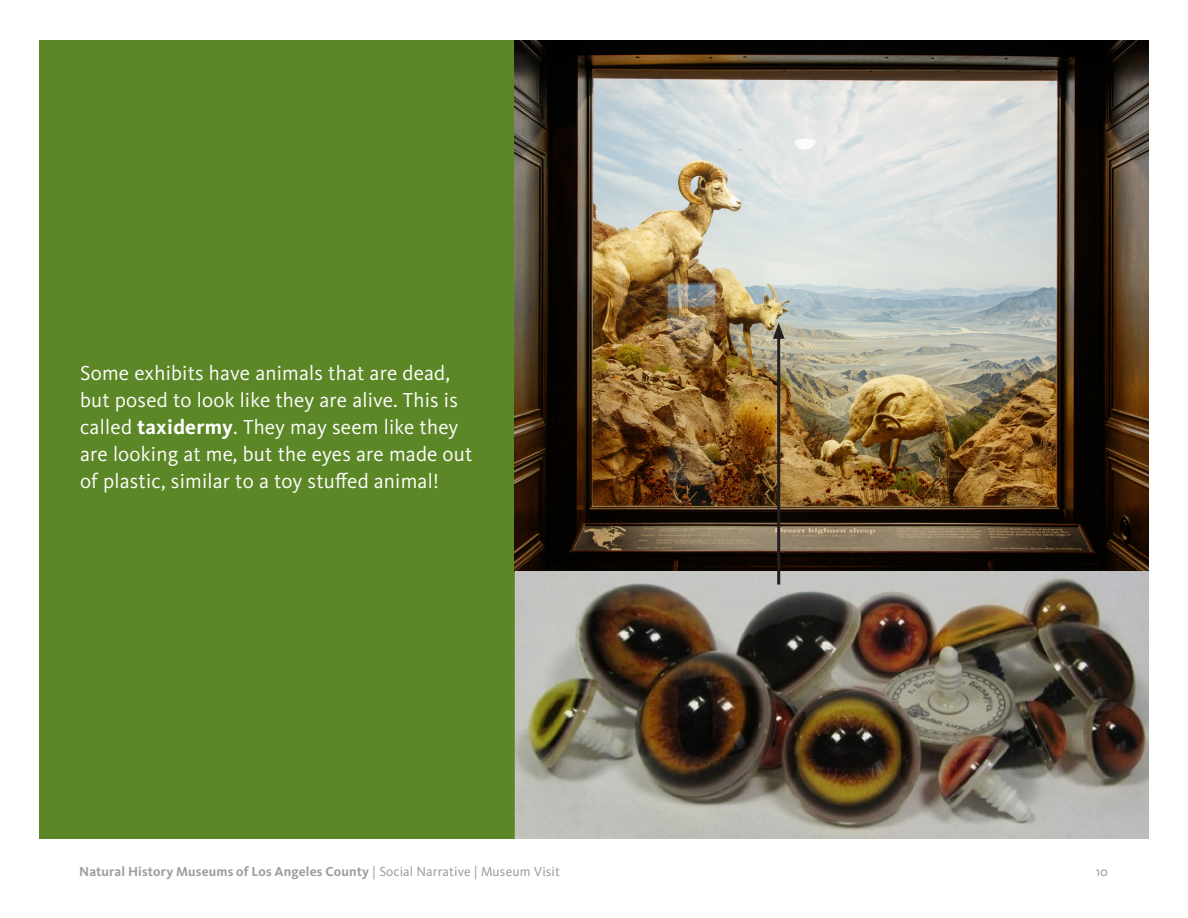
<style>
.page{position:relative;width:1188px;height:918px;background:#fff}
.page>*{position:absolute;margin:0;border:0;box-sizing:border-box;transform-origin:0 0}
.Section_Subhead{font:21px/27px "Kievit OT";letter-spacing:.01em;color:#fff}
.t1{font:700 13.5px "Kievit OT";letter-spacing:.01em;color:#9d9fa2}
.t2{font:13.5px "Kievit OT";color:#9d9fa2}
.s1{font-weight:700}
.s2{font-weight:400}
</style>
<div class="page">
<div style="left:40px;top:40px;width:475px;height:799px;background:#5c8727"></div>
<img style="left:515px;top:40px;width:633px;height:799px">
<hr style="left:777px;top:333px;width:3px;height:252px;background:#231f20">
<svg style="left:773px;top:323px;width:12px;height:16px"></svg>
<p class="Section_Subhead" style="left:80px;top:360px;width:394px">Some exhibits have animals that are dead, but posed to look like they are alive. This is called <span class="s1">taxidermy</span>. They may seem like they are looking at me, but the eyes are made out of plastic, similar to a toy stuffed animal!</p>
<p class="t1" style="left:79px;top:864px;width:482px">Natural History Museums of Los Angeles County <span class="s2">| Social Narrative | Museum Visit</span></p>
<p class="t2" style="left:1096px;top:864px;width:14px">10</p>
</div>
